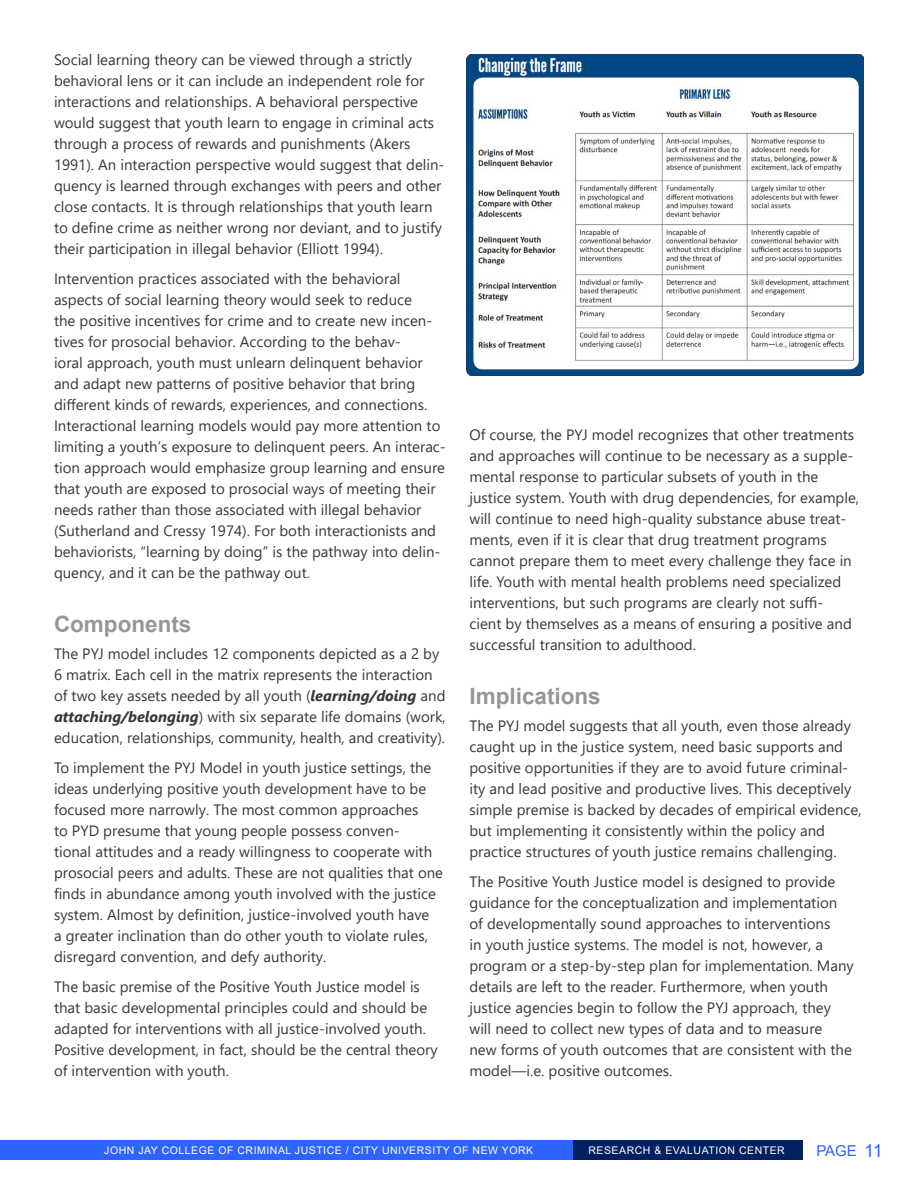
<style>
.page{position:relative;width:918px;height:1188px;background:#fff}
.page>*{position:absolute;margin:0;border:0;box-sizing:border-box;transform-origin:0 0}
.t1{font:700 22.5px "Arial";color:#969696}
.t2{font:15px/21px "Segoe UI";color:#383839}
.t3{font:15px "Arial";color:#2d63ff}
.t4{font:10.5px "Arial";letter-spacing:.05em;color:#fff}
.s1{font-weight:700;font-style:italic}
.s2{font-size:18px}
</style>
<div class="page">
<div style="left:0;top:1141px;width:574px;height:19px;background:#2d63ff"></div>
<div style="left:574px;top:1141px;width:229px;height:19px;background:#002060"></div>
<img style="left:466px;top:54px;width:398px;height:322px">
<p class="t2" style="left:54px;top:49px;width:392px">Social learning theory can be viewed through a strictly behavioral lens or it can include an independent role for interactions and relationships. A behavioral perspective would suggest that youth learn to engage in criminal acts through a process of rewards and punishments (Akers 1991). An interaction perspective would suggest that delin&shy;quency is learned through exchanges with peers and other close contacts. It is through relationships that youth learn to define crime as neither wrong nor deviant, and to justify their participation in illegal behavior (Elliott 1994).</p>
<p class="t2" style="left:54px;top:268px;width:393px">Intervention practices associated with the behavioral aspects of social learning theory would seek to reduce<br>the positive incentives for crime and to create new incen&shy;tives for prosocial behavior. According to the behav-<br>ioral approach, youth must unlearn delinquent behavior and adapt new patterns of positive behavior that bring different kinds of rewards, experiences, and connections.<br>Interactional learning models would pay more attention to limiting a youth’s exposure to delinquent peers. An interac&shy;tion approach would emphasize group learning and ensure that youth are exposed to prosocial ways of meeting their needs rather than those associated with illegal behavior (Sutherland and Cressy 1974). For both interactionists and behaviorists, “learning by doing” is the pathway into delin&shy;quency, and it can be the pathway out.</p>
<h1 class="t1" style="left:54px;top:608px;width:139px">Components</h1>
<p class="t2" style="left:54px;top:643px;width:393px">The PYJ model includes 12 components depicted as a 2 by 6 matrix. Each cell in the matrix represents the interaction of two key assets needed by all youth (<span class="s1">learning/doing</span> and <span class="s1">attaching/belonging</span>) with six separate life domains (work, education, relationships, community, health, and creativity).</p>
<p class="t2" style="left:54px;top:757px;width:391px">To implement the PYJ Model in youth justice settings, the ideas underlying positive youth development have to be focused more narrowly. The most common approaches<br>to PYD presume that young people possess conven-<br>tional attitudes and a ready willingness to cooperate with prosocial peers and adults. These are not qualities that one finds in abundance among youth involved with the justice system. Almost by definition, justice-involved youth have<br>a greater inclination than do other youth to violate rules, disregard convention, and defy authority.</p>
<p class="t2" style="left:54px;top:976px;width:385px">The basic premise of the Positive Youth Justice model is that basic developmental principles could and should be adapted for interventions with all justice-involved youth.<br>Positive development, in fact, should be the central theory of intervention with youth.</p>
<p class="t2" style="left:470px;top:424px;width:391px">Of course, the PYJ model recognizes that other treatments and approaches will continue to be necessary as a supple&shy;mental response to particular subsets of youth in the justice system. Youth with drug dependencies, for example, will continue to need high-quality substance abuse treat&shy;ments, even if it is clear that drug treatment programs cannot prepare them to meet every challenge they face in life. Youth with mental health problems need specialized interventions, but such programs are clearly not suffi&shy;cient by themselves as a means of ensuring a positive and successful transition to adulthood.</p>
<h1 class="t1" style="left:470px;top:680px;width:133px">Implications</h1>
<p class="t2" style="left:470px;top:715px;width:394px">The PYJ model suggests that all youth, even those already caught up in the justice system, need basic supports and positive opportunities if they are to avoid future criminal&shy;ity and lead positive and productive lives. This deceptively simple premise is backed by decades of empirical evidence, but implementing it consistently within the policy and practice structures of youth justice remains challenging.</p>
<p class="t2" style="left:470px;top:871px;width:386px">The Positive Youth Justice model is designed to provide guidance for the conceptualization and implementation of developmentally sound approaches to interventions<br>in youth justice systems. The model is not, however, a program or a step-by-step plan for implementation. Many details are left to the reader. Furthermore, when youth justice agencies begin to follow the PYJ approach, they will need to collect new types of data and to measure<br>new forms of youth outcomes that are consistent with the model—i.e. positive outcomes.</p>
<p class="t4" style="left:104px;top:1143px;width:430px">JOHN JAY COLLEGE OF CRIMINAL JUSTICE / CITY UNIVERSITY OF NEW YORK</p>
<p class="t4" style="left:588px;top:1143px;width:198px">RESEARCH &amp; EVALUATION CENTER</p>
<p class="t3" style="left:816px;top:1141px;width:68px">PAGE <span class="s2">11</span></p>
</div>
